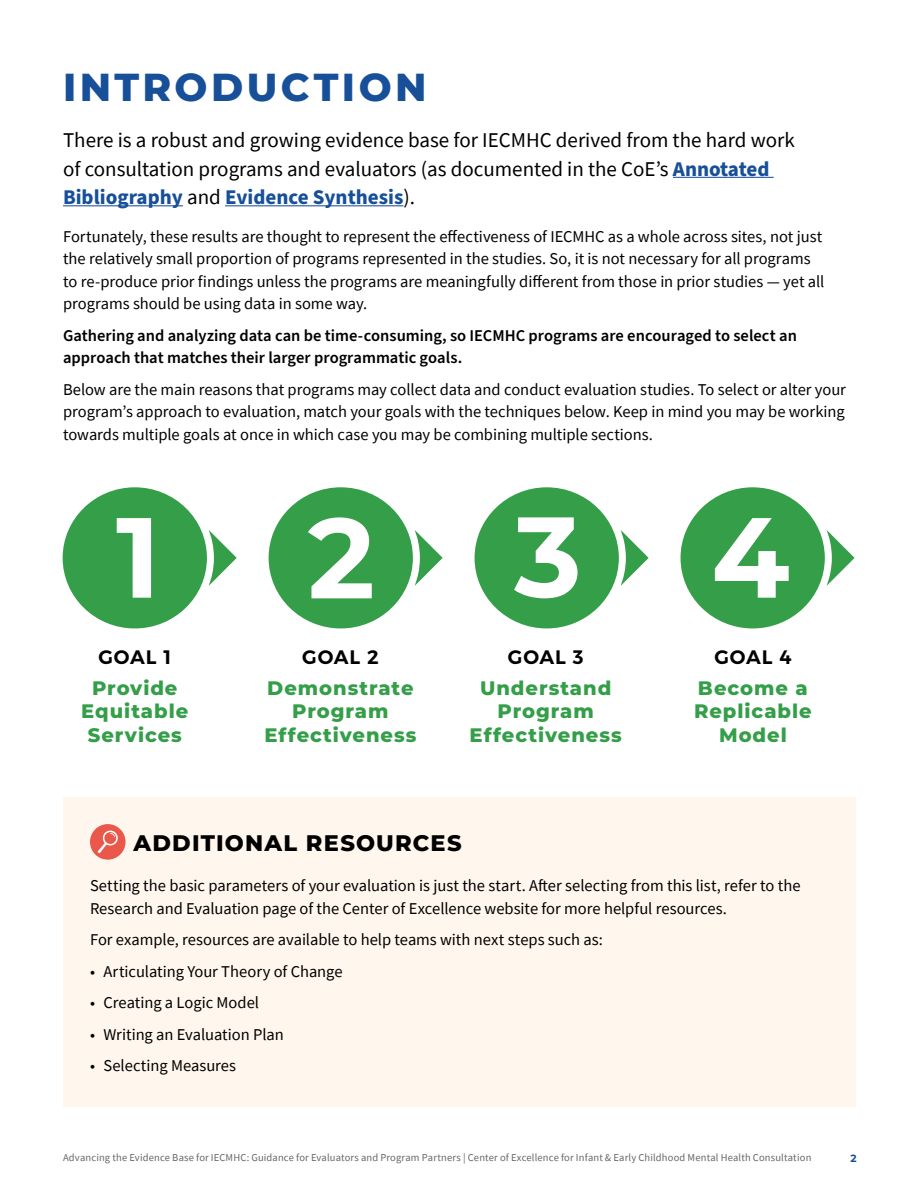
<style>
.page{position:relative;width:918px;height:1188px;background:#fff}
.page>*{position:absolute;margin:0;border:0;box-sizing:border-box;transform-origin:0 0}
.H1_-_Section_Header{font:100 39px "Montserrat";letter-spacing:.09em;color:#174f99}
.H4_-_Section_Header__fake_P{font:100 22.5px "Montserrat";letter-spacing:.055em;color:#000}
.P_-_Deck{font:21px/28.5px "Source Sans Pro";color:#000}
.t1{font:100 19.5px/23.4px "Montserrat";letter-spacing:.05em;color:#349e49;text-align:center}
.t2{font:600 19.5px "Montserrat";letter-spacing:.05em;color:#000}
.P_-_Body{font:16.5px/22.5px "Source Sans Pro";color:#000}
.P_-_Body-2{font:600 16.5px/22.5px "Source Sans Pro";color:#000}
.P_-_Body_-_Bullets{font:16.5px "Source Sans Pro";letter-spacing:-.005em;color:#000}
.t3{font:10.5px "Source Sans Pro";letter-spacing:.015em;color:#666}
.t4{font:100 10.5px "Montserrat";color:#174f99}
.s1{font-weight:700;color:#174f99}
</style>
<div class="page">
<hr style="left:673px;top:177px;width:101px;height:1px;background:#174f99">
<hr style="left:63px;top:205px;width:120px;height:1px;background:#174f99">
<hr style="left:225px;top:205px;width:178px;height:1px;background:#174f99">
<div style="left:63px;top:797px;width:792px;height:310px;background:#fff6ed"></div>
<div style="left:90px;top:824px;width:36px;height:36px;background:#ea584b;border-radius:50%"></div>
<svg style="left:98px;top:830px;width:20px;height:23px"></svg>
<svg style="left:209px;top:530px;width:28px;height:56px"></svg>
<div style="left:59px;top:484px;width:151px;height:148px;background:#349e49;border-radius:50%"></div>
<svg style="left:117px;top:518px;width:34px;height:80px"></svg>
<div style="left:56px;top:480px;width:158px;height:155px;border:7px solid #fff;border-radius:50%"></div>
<svg style="left:415px;top:530px;width:28px;height:56px"></svg>
<div style="left:265px;top:484px;width:151px;height:148px;background:#349e49;border-radius:50%"></div>
<svg style="left:308px;top:517px;width:64px;height:81px"></svg>
<div style="left:262px;top:480px;width:158px;height:155px;border:7px solid #fff;border-radius:50%"></div>
<svg style="left:621px;top:530px;width:28px;height:56px"></svg>
<div style="left:471px;top:484px;width:151px;height:148px;background:#349e49;border-radius:50%"></div>
<svg style="left:514px;top:517px;width:64px;height:81px"></svg>
<div style="left:468px;top:480px;width:158px;height:155px;border:7px solid #fff;border-radius:50%"></div>
<svg style="left:827px;top:530px;width:28px;height:56px"></svg>
<div style="left:677px;top:484px;width:151px;height:148px;background:#349e49;border-radius:50%"></div>
<svg style="left:715px;top:518px;width:74px;height:80px"></svg>
<div style="left:674px;top:480px;width:158px;height:155px;border:7px solid #fff;border-radius:50%"></div>
<h1 class="H1_-_Section_Header" style="left:63px;top:61px;width:365px">INTRODUCTION</h1>
<p class="P_-_Deck" style="left:63px;top:126px;width:733px">There is a robust and growing evidence base for IECMHC derived from the hard work of consultation programs and evaluators (as documented in the CoE’s <span class="s1">Annotated<br>Bibliography</span> and <span class="s1">Evidence Synthesis</span>).</p>
<p class="P_-_Body" style="left:63px;top:225px;width:763px">Fortunately, these results are thought to represent the effectiveness of IECMHC as a whole across sites, not just the relatively small proportion of programs represented in the studies. So, it is not necessary for all programs to re-produce prior findings unless the programs are meaningfully different from those in prior studies — yet all programs should be using data in some way.</p>
<p class="P_-_Body-2" style="left:63px;top:325px;width:735px">Gathering and analyzing data can be time-consuming, so IECMHC programs are encouraged to select an approach that matches their larger programmatic goals.</p>
<p class="P_-_Body" style="left:63px;top:378px;width:785px;text-align:justify">Below are the main reasons that programs may collect data and conduct evaluation studies. To select or alter your program’s approach to evaluation, match your goals with the techniques below. Keep in mind you may be working towards multiple goals at once in which case you may be combining multiple sections.</p>
<p class="t2" style="left:98px;top:645px;width:74px">GOAL 1</p>
<p class="t1" style="left:81px;top:676px;width:109px">Provide<br>Equitable<br>Services</p>
<p class="t2" style="left:302px;top:645px;width:78px">GOAL 2</p>
<p class="t1" style="left:264px;top:676px;width:154px">Demonstrate<br>Program<br>Effectiveness</p>
<p class="t2" style="left:508px;top:645px;width:77px">GOAL 3</p>
<p class="t1" style="left:470px;top:676px;width:154px">Understand<br>Program<br>Effectiveness</p>
<p class="t2" style="left:714px;top:645px;width:79px">GOAL 4</p>
<p class="t1" style="left:694px;top:676px;width:119px">Become a<br>Replicable<br>Model</p>
<p class="H4_-_Section_Header__fake_P" style="left:134px;top:828px;width:330px">ADDITIONAL RESOURCES</p>
<p class="P_-_Body" style="left:90px;top:874px;width:712px">Setting the basic parameters of your evaluation is just the start. After selecting from this list, refer to the<br>Research and Evaluation page of the Center of Excellence website for more helpful resources.</p>
<p class="P_-_Body" style="left:90px;top:928px;width:514px">For example, resources are available to help teams with next steps such as:</p>
<p class="P_-_Body_-_Bullets" style="left:90px;top:961px;width:254px">• Articulating Your Theory of Change</p>
<p class="P_-_Body_-_Bullets" style="left:90px;top:992px;width:171px">• Creating a Logic Model</p>
<p class="P_-_Body_-_Bullets" style="left:90px;top:1024px;width:195px">• Writing an Evaluation Plan</p>
<p class="P_-_Body_-_Bullets" style="left:90px;top:1055px;width:148px">• Selecting Measures</p>
<p class="t3" style="left:63px;top:1151px;width:750px">Advancing the Evidence Base for IECMHC: Guidance for Evaluators and Program Partners | Center of Excellence for Infant &amp; Early Childhood Mental Health Consultation</p>
<p class="t4" style="left:851px;top:1151px;width:8px">2</p>
</div>
